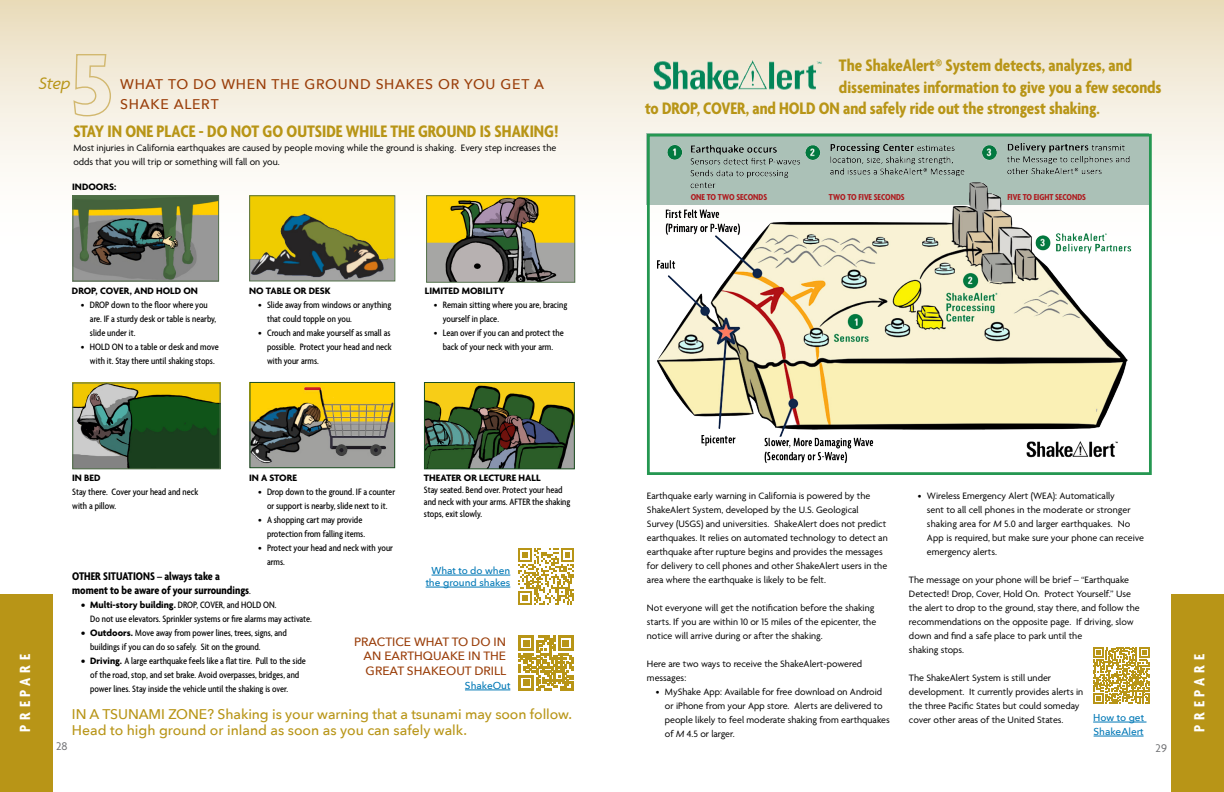
<style>
.page{position:relative;width:1224px;height:792px;background:#fff}
.page>*{position:absolute;margin:0;border:0;box-sizing:border-box;transform-origin:0 0}
.t1{font:700 condensed 18px "Agenda";color:#b89517}
.t2{font:italic 18px "Agenda";color:#b89517}
.t3{font:700 condensed 16px "Agenda";letter-spacing:.3em;color:#fff}
.t4{font:500 14px/16.8px "Avenir Next";letter-spacing:-.005em;color:#b89517}
.t5{font:500 14px/20px "Avenir Next";letter-spacing:.05em;color:#9a3e0a}
.t6{font:700 condensed 12px/14.4px "Agenda";color:#000}
.t7{font:500 12px/14.4px "Avenir Next";color:#9a3e0a;text-align:justify}
.t8{font:12px "Agenda";color:#6d6e71}
.t9{font:10px/14px "Agenda";color:#000}
.t10{font:500 condensed 10px/14px "Agenda";color:#000}
.t11{font:700 10px "Agenda";color:#000}
.t12{font:500 10px/14px "Avenir Next";color:#0078b6}
.t13{font:700 condensed 9.3px "Agenda";color:#ae1b1f}
.s1{font-weight:400;font-stretch:normal}
.s2{font-weight:500;font-size:10px}
.s3{font-weight:700;font-stretch:normal}
.s4{font-style:italic}
</style>
<div class="page">
<img style="left:252px;top:384px;width:141px;height:82px">
<div style="left:250px;top:382px;width:145px;height:86px;border:1px solid #1c4f22"></div>
<div style="left:0;top:0;width:1224px;height:270px;background:linear-gradient(to bottom,#ecdfc3,#fff)"></div>
<div style="left:1172px;top:594px;width:52px;height:198px;background:#b89517"></div>
<svg style="left:73px;top:53px;width:39px;height:64px;background:#eee5cd"></svg>
<div style="left:0;top:594px;width:52px;height:198px;background:#b89517"></div>
<img style="left:648px;top:53px;width:192px;height:46px">
<svg style="left:1093px;top:647px;width:56px;height:57px"></svg>
<hr style="left:1093px;top:722px;width:54px;height:1px;background:#0078b6">
<hr style="left:1094px;top:736px;width:50px;height:1px;background:#0078b6">
<img style="left:251px;top:197px;width:142px;height:82px">
<div style="left:249px;top:195px;width:146px;height:86px;border:1px solid #53714b"></div>
<img style="left:74px;top:197px;width:143px;height:82px">
<div style="left:72px;top:195px;width:147px;height:86px;border:1px solid #53714b"></div>
<img style="left:74px;top:384px;width:145px;height:83px">
<div style="left:72px;top:382px;width:149px;height:87px;border:1px solid #53714b"></div>
<img style="left:428px;top:197px;width:145px;height:84px">
<div style="left:426px;top:195px;width:149px;height:88px;border:1px solid #53714b"></div>
<svg style="left:518px;top:549px;width:56px;height:56px"></svg>
<hr style="left:432px;top:575px;width:78px;height:1px;background:#0078b6">
<hr style="left:426px;top:587px;width:84px;height:1px;background:#0078b6">
<img style="left:426px;top:384px;width:147px;height:83px">
<div style="left:424px;top:382px;width:151px;height:87px;border:1px solid #1c4f22"></div>
<img style="left:647px;top:134px;width:502px;height:332px">
<svg style="left:519px;top:636px;width:54px;height:54px"></svg>
<hr style="left:465px;top:690px;width:45px;height:1px;background:#0078b6">
<h1 class="t2" style="left:39px;top:72px;width:33px">Step</h1>
<h3 class="t5" style="left:120px;top:73px;width:426px">WHAT TO DO WHEN THE GROUND SHAKES OR YOU GET A<br>SHAKE ALERT</h3>
<h1 class="t1" style="left:73px;top:122px;width:486px">STAY IN ONE PLACE - DO NOT GO OUTSIDE WHILE THE GROUND IS SHAKING!</h1>
<p class="t9" style="left:73px;top:142px;width:484px">Most injuries in California earthquakes are caused by people moving while the ground is shaking. Every step increases the odds that you will trip or something will fall on you.</p>
<p class="t11" style="left:72px;top:182px;width:46px">INDOORS:</p>
<p class="t11" style="left:72px;top:285px;width:128px">DROP, COVER, AND HOLD ON</p>
<p class="t10" style="left:90px;top:298px;width:128px;text-indent:-9px"><span class="s1">•</span> DROP down to the floor where you are. IF a sturdy desk or table is nearby, slide under it.</p>
<p class="t10" style="left:81px;top:340px;width:139px;text-align:center"><span class="s1">•</span> HOLD ON to a table or desk and move with it. Stay there until shaking stops.</p>
<p class="t11" style="left:249px;top:285px;width:83px">NO TABLE OR DESK</p>
<p class="t10" style="left:267px;top:298px;width:126px;text-indent:-9px"><span class="s1">•</span> Slide away from windows or anything that could topple on you.</p>
<p class="t10" style="left:267px;top:326px;width:126px;text-align:justify;text-indent:-9px"><span class="s1">•</span> Crouch and make yourself as small as possible. Protect your head and neck with your arms.</p>
<p class="t11" style="left:425px;top:285px;width:81px">LIMITED MOBILITY</p>
<p class="t10" style="left:443px;top:298px;width:126px;text-indent:-9px"><span class="s1">•</span> Remain sitting where you are, bracing yourself in place.</p>
<p class="t10" style="left:434px;top:326px;width:131px;text-align:center"><span class="s1">•</span> Lean over if you can and protect the back of your neck with your arm.</p>
<h1 class="t1" style="left:839px;top:56px;width:295px">The ShakeAlert® System detects, analyzes, and</h1>
<h1 class="t1" style="left:839px;top:77px;width:324px">disseminates information to give you a few seconds</h1>
<h1 class="t1" style="left:645px;top:99px;width:456px">to DROP, COVER, and HOLD ON and safely ride out the strongest shaking.</h1>
<p class="t13" style="left:691px;top:192px;width:78px">ONE TO TWO SECONDS</p>
<p class="t13" style="left:829px;top:192px;width:77px">TWO TO FIVE SECONDS</p>
<p class="t13" style="left:1007px;top:192px;width:80px">FIVE TO EIGHT SECONDS</p>
<h2 class="t3" style="left:16px;top:732px;width:79px;rotate:-90deg">PREPARE</h2>
<p class="t11" style="left:249px;top:473px;width:49px">IN A STORE</p>
<p class="t10" style="left:258px;top:486px;width:139px;text-align:center"><span class="s1">•</span> Drop down to the ground. IF a counter or support is nearby, slide next to it.</p>
<p class="t10" style="left:258px;top:514px;width:109px;text-align:right"><span class="s1">•</span> A shopping cart may provide protection from falling items.</p>
<p class="t10" style="left:267px;top:542px;width:127px;text-indent:-9px"><span class="s1">•</span> Protect your head and neck with your arms.</p>
<p class="t11" style="left:424px;top:473px;width:118px">THEATER OR LECTURE HALL</p>
<p class="t10" style="left:424px;top:485px;width:148px;line-height:12px">Stay seated. Bend over. Protect your head and neck with your arms. AFTER the shaking stops, exit slowly.</p>
<p class="t11" style="left:72px;top:473px;width:30px">IN BED</p>
<p class="t10" style="left:72px;top:486px;width:128px">Stay there. Cover your head and neck with a pillow.</p>
<p class="t12" style="left:426px;top:565px;width:86px;line-height:12px;text-align:center">What to do when the ground shakes</p>
<p class="t6" style="left:72px;top:570px;width:180px">OTHER SITUATIONS – always take a moment to be aware of your surroundings<span class="s2">.</span></p>
<p class="t10" style="left:90px;top:599px;width:223px;text-indent:-9px"><span class="s3">• Multi-story building.</span> DROP, COVER, and HOLD ON.<br>Do not use elevators. Sprinkler systems or fire alarms may activate.</p>
<p class="t10" style="left:90px;top:627px;width:198px;text-indent:-9px"><span class="s3">• Outdoors.</span> Move away from power lines, trees, signs, and buildings if you can do so safely. Sit on the ground.</p>
<p class="t10" style="left:90px;top:655px;width:217px;text-indent:-9px"><span class="s3">• Driving.</span> A large earthquake feels like a flat tire. Pull to the side of the road, stop, and set brake. Avoid overpasses, bridges, and power lines. Stay inside the vehicle until the shaking is over.</p>
<p class="t7" style="left:364px;top:634px;width:144px;text-indent:-10px">PRACTICE WHAT TO DO IN AN EARTHQUAKE IN THE GREAT SHAKEOUT DRILL</p>
<p class="t12" style="left:465px;top:678px;width:47px">ShakeOut</p>
<h3 class="t4" style="left:72px;top:705px;width:502px">IN A TSUNAMI ZONE? Shaking is your warning that a tsunami may soon follow.<br>Head to high ground or inland as soon as you can safely walk.</h3>
<p class="t9" style="left:647px;top:490px;width:242px">Earthquake early warning in California is powered by the ShakeAlert System, developed by the U.S. Geological Survey (USGS) and universities. ShakeAlert does not predict earthquakes. It relies on automated technology to detect an earthquake after rupture begins and provides the messages for delivery to cell phones and other ShakeAlert users in the area where the earthquake is likely to be felt.</p>
<p class="t9" style="left:647px;top:602px;width:231px">Not everyone will get the notification before the shaking starts. If you are within 10 or 15 miles of the epicenter, the notice will arrive during or after the shaking.</p>
<p class="t9" style="left:647px;top:658px;width:217px">Here are two ways to receive the ShakeAlert-powered messages:</p>
<p class="t9" style="left:665px;top:686px;width:226px;text-indent:-9px">• MyShake App: Available for free download on Android or iPhone from your App store. Alerts are delivered to people likely to feel moderate shaking from earthquakes of <span class="s4">M</span> 4.5 or larger.</p>
<p class="t9" style="left:927px;top:490px;width:219px;text-indent:-9px">• Wireless Emergency Alert (WEA): Automatically<br>sent to all cell phones in the moderate or stronger shaking area for <span class="s4">M</span> 5.0 and larger earthquakes. No App is required, but make sure your phone can receive emergency alerts.</p>
<p class="t9" style="left:909px;top:574px;width:232px">The message on your phone will be brief – “Earthquake Detected! Drop, Cover, Hold On. Protect Yourself.” Use the alert to drop to the ground, stay there, and follow the recommendations on the opposite page. If driving, slow down and find a safe place to park until the<br>shaking stops.</p>
<p class="t9" style="left:909px;top:672px;width:176px">The ShakeAlert System is still under development. It currently provides alerts in the three Pacific States but could someday cover other areas of the United States.</p>
<p class="t12" style="left:1093px;top:710px;width:52px">How to get<br>ShakeAlert</p>
<p class="t8" style="left:56px;top:740px;width:13px">28</p>
<p class="t8" style="left:1156px;top:741px;width:13px">29</p>
<h2 class="t3" style="left:1191px;top:732px;width:79px;rotate:-90deg">PREPARE</h2>
</div>
